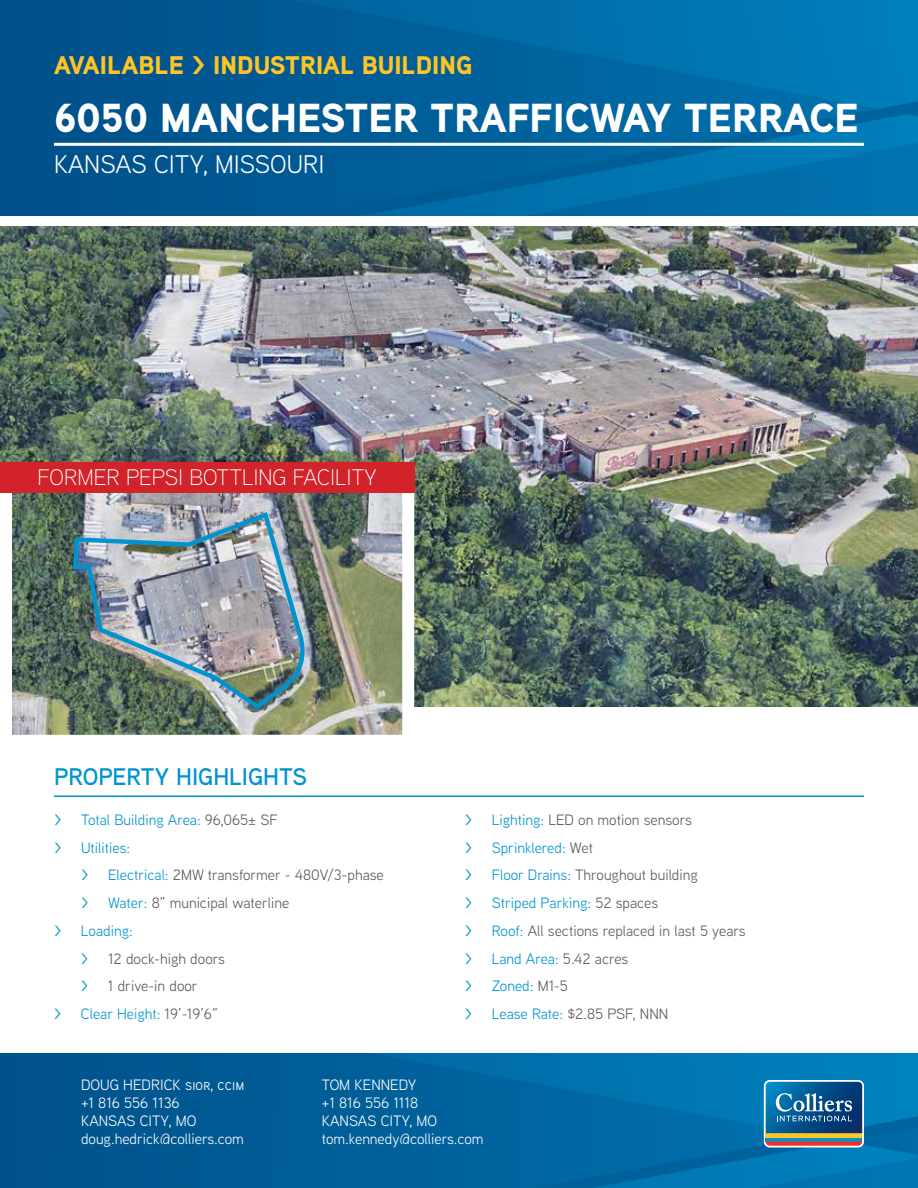
<style>
.page{position:relative;width:918px;height:1188px;background:#fff}
.page>*{position:absolute;margin:0;border:0;box-sizing:border-box;transform-origin:0 0}
.t1{font:900 40.5px "Aaux Next";color:#fff}
.t2{font:900 25.5px "Aaux Next";color:#ffc425}
.t3{font:25.5px "Aaux Next";color:#fff}
.t4{font:600 24px "Aaux Next";color:#0093d0}
.t5{font:300 22.5px "Aaux Next";color:#fff}
.t6{font:15px/27.8px "Aaux Next";color:#58595b}
.t7{font:15px/18px "Aaux Next";color:#fff}
.t8{font:15px/27.8px "Aaux Next";color:#0093d0}
.s1{font-weight:500}
.s2{color:#58595b}
.s3{font-weight:500;color:#0093d0}
.s4{color:#0093d0}
</style>
<div class="page">
<img style="left:0;top:227px;width:918px;height:479px">
<img style="left:0;top:1053px;width:918px;height:135px">
<img style="left:0;top:0;width:918px;height:216px">
<hr style="left:54px;top:143px;width:810px;height:3px;background:#fff">
<svg style="left:764px;top:1080px;width:100px;height:67px;background:#497695"></svg>
<hr style="left:54px;top:796px;width:810px;height:1px;background:#0093d0">
<img style="left:13px;top:492px;width:388px;height:242px">
<img style="left:71px;top:509px;width:239px;height:203px">
<div style="left:0;top:462px;width:414px;height:30px;background:#d2232a"></div>
<h2 class="t2" style="left:54px;top:47px;width:420px">AVAILABLE &gt; INDUSTRIAL BUILDING</h2>
<h1 class="t1" style="left:54px;top:89px;width:806px">6050 MANCHESTER TRAFFICWAY TERRACE</h1>
<h2 class="t3" style="left:54px;top:147px;width:272px">KANSAS CITY, MISSOURI</h2>
<h3 class="t5" style="left:37px;top:462px;width:341px">FORMER PEPSI BOTTLING FACILITY</h3>
<h3 class="t4" style="left:54px;top:760px;width:255px">PROPERTY HIGHLIGHTS</h3>
<p class="t8" style="left:54px;top:805px;width:225px"><span class="s1">&gt;</span> Total Building Area: <span class="s2">96,065± SF </span><span class="s1">&gt;</span> Utilities:</p>
<p class="t6" style="left:81px;top:861px;width:304px"><span class="s3">&gt;</span> <span class="s4">Electrical:</span> 2MW transformer - 480V/3-phase</p>
<p class="t6" style="left:81px;top:888px;width:210px"><span class="s3">&gt;</span> <span class="s4">Water:</span> 8” municipal waterline</p>
<p class="t8" style="left:54px;top:916px;width:80px"><span class="s1">&gt;</span> Loading:</p>
<p class="t6" style="left:81px;top:944px;width:145px"><span class="s3">&gt;</span> 12 dock-high doors</p>
<p class="t6" style="left:81px;top:972px;width:118px"><span class="s3">&gt;</span> 1 drive-in door</p>
<p class="t8" style="left:54px;top:999px;width:165px"><span class="s1">&gt;</span> Clear Height: <span class="s2">19’-19’6”</span></p>
<p class="t6" style="left:465px;top:805px;width:282px"><span class="s3">&gt;</span> <span class="s4">Lighting:</span> LED on motion sensors<br><span class="s3">&gt;</span> <span class="s4">Sprinklered:</span> Wet<br><span class="s3">&gt;</span> <span class="s4">Floor Drains:</span> Throughout building<br><span class="s3">&gt;</span> <span class="s4">Striped Parking:</span> 52 spaces<br><span class="s3">&gt;</span> <span class="s4">Roof:</span> All sections replaced in last 5 years <span class="s3">&gt;</span> <span class="s4">Land Area:</span> 5.42 acres<br><span class="s3">&gt;</span> <span class="s4">Zoned:</span> M1-5<br><span class="s3">&gt;</span> <span class="s4">Lease Rate:</span> $2.85 PSF, NNN</p>
<p class="t7" style="left:81px;top:1076px;width:165px">DOUG HEDRICK sior, ccim +1 816 556 1136<br>KANSAS CITY, MO doug.hedrick@colliers.com</p>
<p class="t7" style="left:322px;top:1076px;width:163px">TOM KENNEDY<br>+1 816 556 1118<br>KANSAS CITY, MO tom.kennedy@colliers.com</p>
</div>
